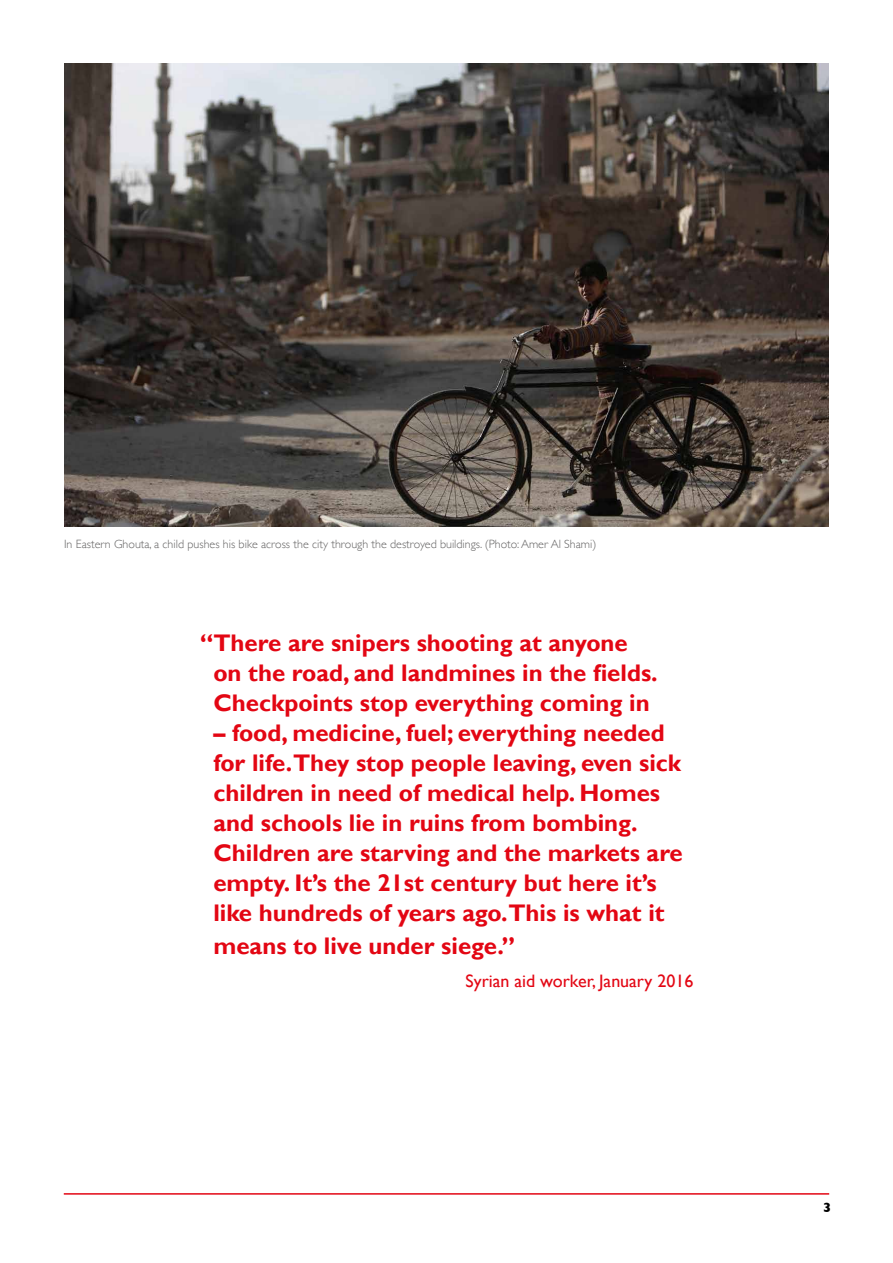
<style>
.page{position:relative;width:893px;height:1263px;background:#fff}
.page>*{position:absolute;margin:0;border:0;box-sizing:border-box;transform-origin:0 0}
.t1{font:700 24px/30px "Gill Sans";color:#e30613}
.t2{font:18px "Gill Sans";color:#e30613}
.t3{font:700 13.5px "Gill Sans";color:#000}
.t4{font:300 12px "Gill Sans";color:#646363}
</style>
<div class="page">
<hr style="left:64px;top:1193px;width:765px;height:1px;background:#e30613">
<img style="left:65px;top:64px;width:764px;height:463px">
<p class="t4" style="left:64px;top:534px;width:534px">In Eastern Ghouta, a child pushes his bike across the city through the destroyed buildings. (Photo: Amer Al Shami)</p>
<p class="t1" style="left:213px;top:629px;width:446px;text-indent:-14px">“There are snipers shooting at anyone on the road, and landmines in the fields.<br>Checkpoints stop everything coming in</p>
<p class="t1" style="left:213px;top:719px;width:471px">– food, medicine, fuel; everything needed for life.They stop people leaving, even sick children in need of medical help. Homes and schools lie in ruins from bombing.<br>Children are starving and the markets are empty. It’s the 21st century but here it’s like hundreds of years ago.This is what it</p>
<p class="t1" style="left:213px;top:932px;width:303px">means to live under siege.”</p>
<p class="t2" style="left:466px;top:971px;width:229px">Syrian aid worker, January 2016</p>
<p class="t3" style="left:823px;top:1197px;width:10px">3</p>
</div>
